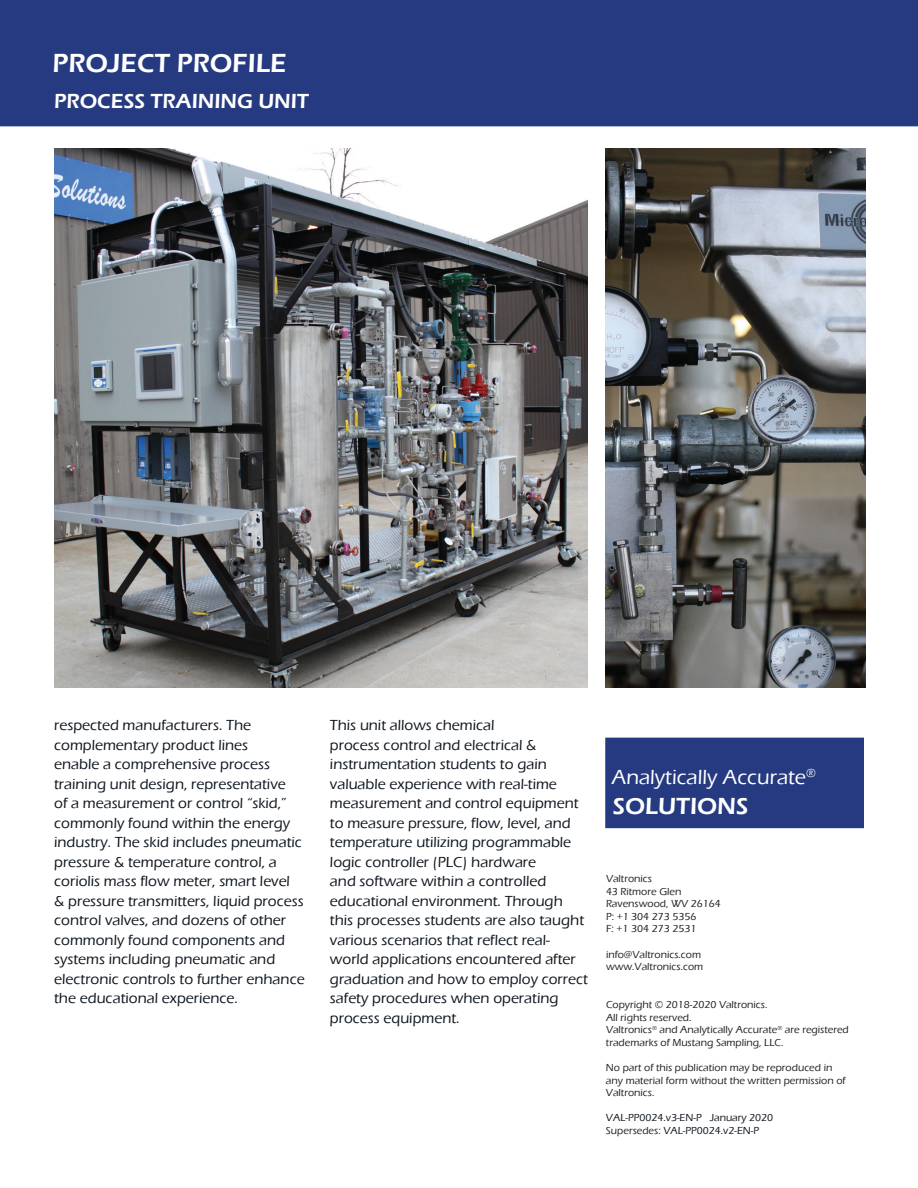
<style>
.page{position:relative;width:918px;height:1188px;background:#fff}
.page>*{position:absolute;margin:0;border:0;box-sizing:border-box;transform-origin:0 0}
.t1{font:600 27px "Eras ITC";color:#fff}
.t2{font:600 24px "Eras ITC";color:#fff}
.t3{font:500 21px "Eras ITC";color:#fff}
.t4{font:600 21px "Eras ITC";color:#fff}
.t5{font:500 15px/19.5px "Eras ITC";color:#0e161e}
.t6{font:500 10.5px/12.6px "Eras ITC";color:#231f20}
.t7{font:500 10.5px/12.6px "Eras ITC";color:#0e161e}
.s1{color:#231f20}
</style>
<div class="page">
<div style="left:0;top:0;width:918px;height:126px;background:#253a80"></div>
<div style="left:605px;top:738px;width:259px;height:90px;background:#253a80"></div>
<img style="left:605px;top:148px;width:260px;height:540px">
<img style="left:55px;top:148px;width:533px;height:540px">
<h1 class="t1" style="left:52px;top:48px;width:236px">PROJECT PROFILE</h1>
<h3 class="t4" style="left:54px;top:89px;width:256px">PROCESS TRAINING UNIT</h3>
<p class="t5" style="left:54px;top:715px;width:252px">respected manufacturers. The complementary product lines<br>enable a comprehensive process training unit design, representative<br>of a measurement or control “skid,” commonly found within the energy industry. The skid includes pneumatic pressure &amp; temperature control, a coriolis mass flow meter, smart level<br>&amp; pressure transmitters, liquid process control valves, and dozens of other commonly found components and systems including pneumatic and electronic controls to further enhance the educational experience.</p>
<p class="t5" style="left:330px;top:715px;width:260px">This unit allows chemical<br>process control and electrical &amp; instrumentation students to gain valuable experience with real-time measurement and control equipment to measure pressure, flow, level, and temperature utilizing programmable logic controller (PLC) hardware<br>and software within a controlled educational environment. Through this processes students are also taught various scenarios that reflect real&shy;world applications encountered after graduation and how to employ correct safety procedures when operating process equipment.</p>
<h3 class="t3" style="left:612px;top:765px;width:205px">Analytically Accurate<sup>®</sup></h3>
<h2 class="t2" style="left:613px;top:793px;width:137px">SOLUTIONS</h2>
<p class="t6" style="left:606px;top:872px;width:116px">Valtronics<br>43 Ritmore Glen<br>Ravenswood, WV 26164<br>P: +1 304 273 5356<br>F: +1 304 273 2531</p>
<p class="t6" style="left:606px;top:948px;width:99px">info@Valtronics.com www.Valtronics.com</p>
<p class="t6" style="left:606px;top:998px;width:244px">Copyright © 2018-2020 Valtronics.<br>All rights reserved.<br>Valtronics<sup>®</sup> and Analytically Accurate<sup>®</sup> are registered trademarks of Mustang Sampling, LLC.</p>
<p class="t6" style="left:606px;top:1061px;width:241px">No part of this publication may be reproduced in any material form without the written permission of<br>Valtronics.</p>
<p class="t7" style="left:606px;top:1112px;width:169px">VAL-PP0024.v3-EN-P January 2020<br><span class="s1">Supersedes:</span> VAL-PP0024.v2-EN-P</p>
</div>
